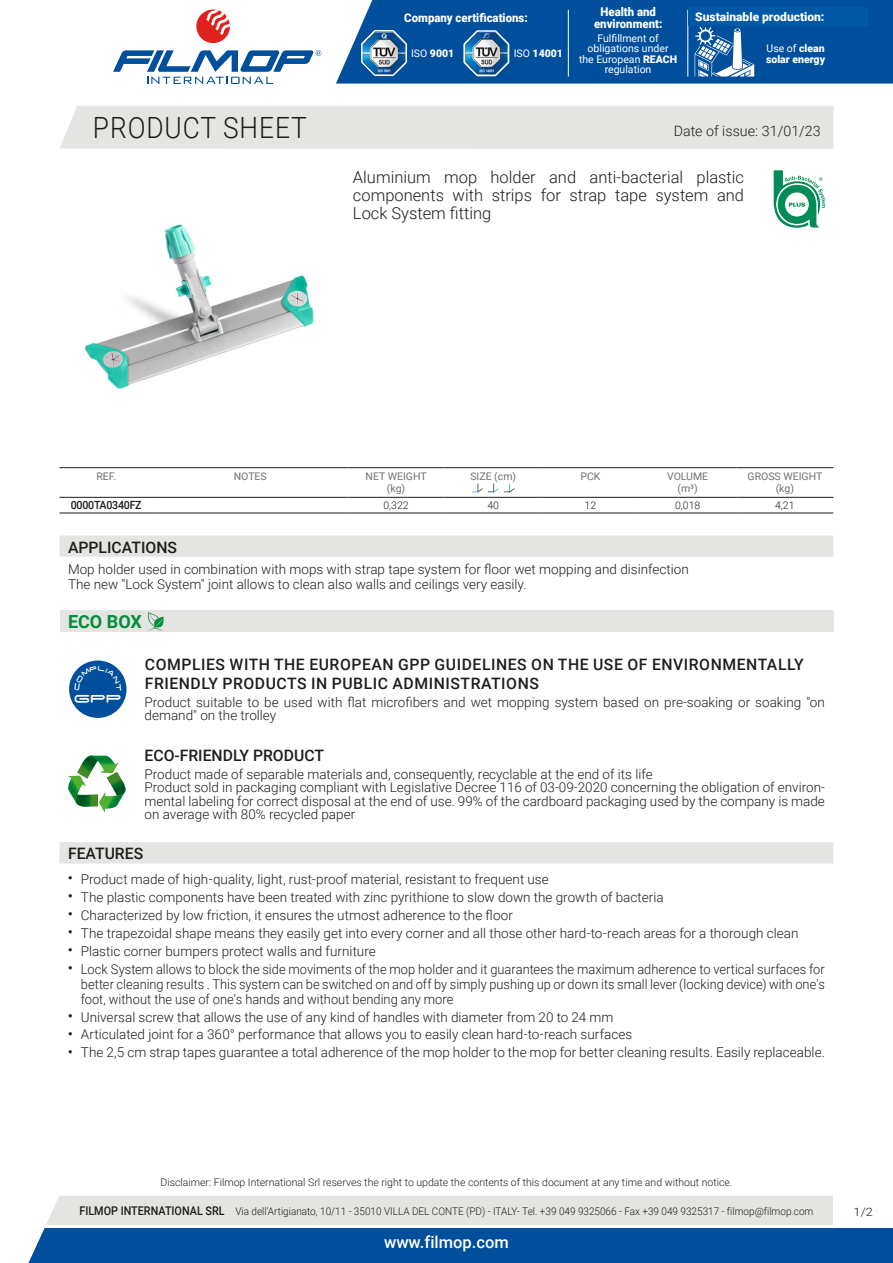
<style>
.page{position:relative;width:893px;height:1263px;background:#fff}
.page>*{position:absolute;margin:0;border:0;box-sizing:border-box;transform-origin:0 0}
.t1{font:300 29.25px "Roboto";letter-spacing:.035em;color:#1d1d1b;scale:.9 1}
.t2{font:700 18px "Roboto";color:#008e36}
.t3{font:17.7px "Space Age";color:#fff}
.t4{font:300 16.5px/18px "Roboto";color:#1d1d1b;text-align:justify}
.t5{font:500 16.5px "Roboto";color:#fff}
.t6{font:500 15.75px/18.9px "Roboto";letter-spacing:.035em;color:#1d1d1b}
.t7{font:500 15.75px "Roboto";color:#1d1d1b}
.t8{font:300 14.25px "Roboto";color:#1d1d1b}
.t9{font:300 13.5px/13.5px "Roboto";color:#1d1d1b}
.t10{font:300 13.5px/15px "Roboto";color:#1d1d1b;text-align:justify;scale:.95 1}
.t11{font:900 12px/12px "Roboto";color:#fff;text-align:center;scale:.95 1}
.t12{font:900 12px "Roboto";color:#fff}
.t13{font:300 11.55px "Roboto";color:#1d1d1b;scale:1.11 1}
.t14{font:500 11.25px "Roboto";letter-spacing:-.025em;color:#1d1d1b;scale:.95 1}
.t15{font:300 10.5px "Roboto";color:#1d1d1b;scale:.95 1}
.t16{font:300 10.5px "Roboto";color:#1d1d1b}
.t17{font:10.5px/12px "Roboto";color:#70706f;text-align:center}
.t18{font:10.5px/10.5px "Roboto";color:#fff;text-align:center}
.t19{font:900 10.5px/10.5px "Roboto";color:#fff}
.s1{font-weight:400}
.s2{font-weight:900}
.s3{font-weight:500;font-size:12px}
</style>
<div class="page">
<svg style="left:28px;top:1196px;width:865px;height:67px;background:#6793bc"></svg>
<div style="left:60px;top:106px;width:773px;height:43px;background:#e4e4e3"></div>
<svg style="left:196px;top:10px;width:34px;height:34px"></svg>
<svg style="left:113px;top:50px;width:208px;height:34px"></svg>
<svg style="left:336px;top:0;width:557px;height:84px;background:#0d58a1"></svg>
<svg style="left:462px;top:28px;width:49px;height:50px"></svg>
<img style="left:465px;top:32px;width:43px;height:43px">
<svg style="left:360px;top:28px;width:48px;height:49px"></svg>
<img style="left:362px;top:31px;width:44px;height:44px">
<hr style="left:568px;top:10px;width:1px;height:67px;background:#fff">
<hr style="left:688px;top:10px;width:1px;height:67px;background:#fff">
<svg style="left:695px;top:27px;width:59px;height:50px"></svg>
<img style="left:85px;top:224px;width:229px;height:165px">
<svg style="left:774px;top:170px;width:51px;height:58px"></svg>
<hr style="left:60px;top:467px;width:93px;height:1px;background:#1d1d1b">
<hr style="left:60px;top:497px;width:93px;height:1px;background:#1d1d1b">
<hr style="left:153px;top:467px;width:194px;height:1px;background:#1d1d1b">
<hr style="left:153px;top:497px;width:194px;height:1px;background:#1d1d1b">
<hr style="left:347px;top:467px;width:98px;height:1px;background:#1d1d1b">
<hr style="left:347px;top:497px;width:98px;height:1px;background:#1d1d1b">
<hr style="left:445px;top:467px;width:97px;height:1px;background:#1d1d1b">
<hr style="left:445px;top:497px;width:97px;height:1px;background:#1d1d1b">
<hr style="left:542px;top:467px;width:97px;height:1px;background:#1d1d1b">
<hr style="left:542px;top:497px;width:97px;height:1px;background:#1d1d1b">
<hr style="left:639px;top:467px;width:97px;height:1px;background:#1d1d1b">
<hr style="left:639px;top:497px;width:97px;height:1px;background:#1d1d1b">
<hr style="left:736px;top:467px;width:97px;height:1px;background:#1d1d1b">
<hr style="left:736px;top:497px;width:97px;height:1px;background:#1d1d1b">
<hr style="left:60px;top:513px;width:93px;height:1px;background:#1d1d1b">
<hr style="left:153px;top:513px;width:194px;height:1px;background:#1d1d1b">
<hr style="left:347px;top:513px;width:98px;height:1px;background:#1d1d1b">
<hr style="left:445px;top:513px;width:97px;height:1px;background:#1d1d1b">
<hr style="left:542px;top:513px;width:97px;height:1px;background:#1d1d1b">
<hr style="left:639px;top:513px;width:97px;height:1px;background:#1d1d1b">
<hr style="left:736px;top:513px;width:97px;height:1px;background:#1d1d1b">
<svg style="left:472px;top:483px;width:42px;height:10px"></svg>
<div style="left:60px;top:535px;width:773px;height:22px;background:#e4e4e3"></div>
<div style="left:60px;top:610px;width:773px;height:22px;background:#e4e4e3"></div>
<svg style="left:147px;top:612px;width:17px;height:19px"></svg>
<div style="left:69px;top:660px;width:58px;height:58px;background:#004f9c;border-radius:50%"></div>
<svg style="left:68px;top:755px;width:58px;height:58px"></svg>
<div style="left:60px;top:842px;width:773px;height:21px;background:#e4e4e3"></div>
<hr style="left:45px;top:1225px;width:848px;height:2px;background:#fff">
<div style="left:833px;top:1196px;width:60px;height:31px;background:#fff"></div>
<div style="left:689px;top:8px;width:178px;height:18px;background:#0158a5"></div>
<svg style="left:74px;top:666px;width:47px;height:9px"></svg>
<p class="t11" style="left:404px;top:11px;width:131px">Company certifications:</p>
<p class="t19" style="left:411px;top:48px;width:45px"><span class="s1">ISO</span> 9001</p>
<p class="t19" style="left:514px;top:48px;width:51px"><span class="s1">ISO</span> 14001</p>
<p class="t11" style="left:594px;top:5px;width:73px">Health and environment:</p>
<p class="t18" style="left:579px;top:32px;width:100px">Fulfillment of obligations under the European <span class="s2">REACH </span>regulation</p>
<p class="t12" style="left:695px;top:9px;width:131px">Sustainable production:</p>
<p class="t11" style="left:713px;top:11px;width:101px">Energy Autonomy:</p>
<p class="t19" style="left:766px;top:43px;width:61px"><span class="s1">Use of</span> clean solar energy</p>
<h1 class="t1" style="left:93px;top:107px;width:239px">PRODUCT SHEET</h1>
<p class="t8" style="left:674px;top:121px;width:148px">Date of issue: 31/01/23</p>
<p class="t4" style="left:353px;top:167px;width:393px">Aluminium mop holder and anti-bacterial plastic components with strips for strap tape system and Lock System fitting</p>
<p class="t17" style="left:96px;top:470px;width:21px">REF.</p>
<p class="t17" style="left:234px;top:470px;width:35px">NOTES</p>
<p class="t17" style="left:366px;top:470px;width:63px">NET WEIGHT (kg)</p>
<p class="t17" style="left:470px;top:470px;width:47px">SIZE (cm)</p>
<p class="t17" style="left:580px;top:470px;width:22px">PCK</p>
<p class="t17" style="left:667px;top:470px;width:43px">VOLUME (m³)</p>
<p class="t17" style="left:748px;top:470px;width:76px">GROSS WEIGHT (kg)</p>
<p class="t14" style="left:71px;top:497px;width:76px">0000TA0340FZ</p>
<p class="t16" style="left:383px;top:498px;width:27px">0,322</p>
<p class="t16" style="left:487px;top:498px;width:13px">40</p>
<p class="t16" style="left:585px;top:498px;width:13px">12</p>
<p class="t16" style="left:675px;top:498px;width:27px">0,018</p>
<p class="t16" style="left:775px;top:498px;width:21px">4,21</p>
<p class="t7" style="left:68px;top:536px;width:110px">APPLICATIONS</p>
<p class="t9" style="left:68px;top:561px;width:622px;line-height:15px">Mop holder used in combination with mops with strap tape system for floor wet mopping and disinfection<br>The new "Lock System" joint allows to clean also walls and ceilings very easily.</p>
<h2 class="t2" style="left:68px;top:609px;width:75px">ECO BOX</h2>
<h3 class="t3" style="left:74px;top:691px;width:49px">gPP</h3>
<p class="t6" style="left:145px;top:654px;width:660px">COMPLIES WITH THE EUROPEAN GPP GUIDELINES ON THE USE OF ENVIRONMENTALLY<br>FRIENDLY PRODUCTS IN PUBLIC ADMINISTRATIONS</p>
<p class="t9" style="left:145px;top:695px;width:682px">Product suitable to be used with flat microfibers and wet mopping system based on pre-soaking or soaking "on demand" on the trolley</p>
<p class="t7" style="left:145px;top:744px;width:181px">ECO-FRIENDLY PRODUCT</p>
<p class="t9" style="left:145px;top:767px;width:682px">Product made of separable materials and, consequently, recyclable at the end of its life<br>Product sold in packaging compliant with Legislative Decree 116 of 03-09-2020 concerning the obligation of environ&shy;mental labeling for correct disposal at the end of use. 99% of the cardboard packaging used by the company is made on average with 80% recycled paper</p>
<p class="t7" style="left:68px;top:843px;width:77px">FEATURES</p>
<p class="t9" style="left:68px;top:871px;width:482px"><sup>•</sup> Product made of high-quality, light, rust-proof material, resistant to frequent use</p>
<p class="t9" style="left:68px;top:889px;width:597px"><sup>•</sup> The plastic components have been treated with zinc pyrithione to slow down the growth of bacteria</p>
<p class="t9" style="left:68px;top:907px;width:446px"><sup>•</sup> Characterized by low friction, it ensures the utmost adherence to the floor</p>
<p class="t9" style="left:68px;top:925px;width:732px"><sup>•</sup> The trapezoidal shape means they easily get into every corner and all those other hard-to-reach areas for a thorough clean</p>
<p class="t9" style="left:68px;top:943px;width:309px"><sup>•</sup> Plastic corner bumpers protect walls and furniture</p>
<p class="t10" style="left:81px;top:961px;width:785px;text-indent:-13px"><sup>•</sup> Lock System allows to block the side moviments of the mop holder and it guarantees the maximum adherence to vertical surfaces for better cleaning results . This system can be switched on and off by simply pushing up or down its small lever (locking device) with one's foot, without the use of one's hands and without bending any more</p>
<p class="t9" style="left:68px;top:1009px;width:547px"><sup>•</sup> Universal screw that allows the use of any kind of handles with diameter from 20 to 24 mm</p>
<p class="t9" style="left:68px;top:1027px;width:566px"><sup>•</sup> Articulated joint for a 360° performance that allows you to easily clean hard-to-reach surfaces</p>
<p class="t9" style="left:68px;top:1045px;width:758px"><sup>•</sup> The 2,5 cm strap tapes guarantee a total adherence of the mop holder to the mop for better cleaning results. Easily replaceable.</p>
<p class="t16" style="left:160px;top:1175px;width:573px">Disclaimer: Filmop International Srl reserves the right to update the contents of this document at any time and without notice.</p>
<p class="t15" style="left:79px;top:1204px;width:774px"><span class="s3">FILMOP INTERNATIONAL SRL</span> Via dell’Artigianato, 10/11 - 35010 VILLA DEL CONTE (PD) - ITALY- Tel. +39 049 9325066 - Fax +39 049 9325317 - filmop@filmop.com</p>
<p class="t5" style="left:384px;top:1230px;width:126px">www.filmop.com</p>
<p class="t13" style="left:854px;top:1204px;width:19px">1/2</p>
</div>
